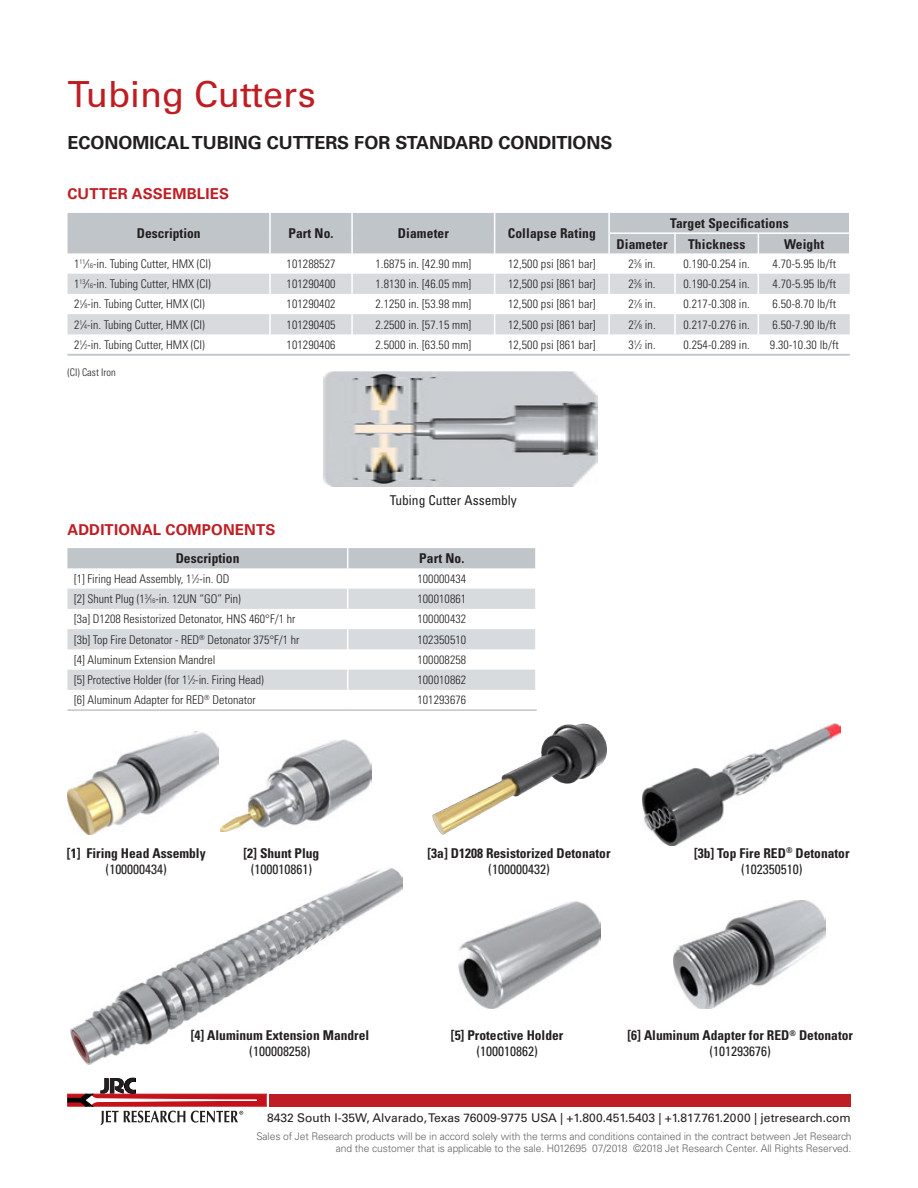
<style>
.page{position:relative;width:918px;height:1188px;background:#fff}
.page>*{position:absolute;margin:0;border:0;box-sizing:border-box;transform-origin:0 0}
.t1{font:36px "Univers LT Std";color:#be1e23}
.t2{font:700 18px "Univers LT Std";color:#231f20}
.t3{font:700 15px "Univers LT Std";letter-spacing:.01em;color:#be1e23}
.t4{font:700 condensed 13.5px/16.2px "Univers LT Std";color:#231f20;text-align:center}
.t5{font:condensed 13.5px "Univers LT Std";color:#231f20}
.t6{font:300 condensed 12px "Univers LT Std";color:#231f20}
.t7{font:12px "Univers LT Std";color:#231f20}
.t8{font:300 10.5px/12.6px "Univers LT Std";letter-spacing:-.01em;color:#636366;text-align:right}
.t9{font:300 condensed 10.5px "Univers LT Std";color:#231f20}
.s1{font-size:6.6px}
.s2{font-weight:400}
</style>
<div class="page">
<div style="left:269px;top:1094px;width:581px;height:12px;background:#be1e23"></div>
<svg style="left:68px;top:1078px;width:199px;height:47px"></svg>
<svg style="left:68px;top:213px;width:782px;height:122px"></svg>
<svg style="left:67px;top:548px;width:469px;height:142px"></svg>
<hr style="left:67px;top:709px;width:281px;height:2px;background:#c0c5c9">
<hr style="left:348px;top:709px;width:189px;height:2px;background:#c0c5c9">
<img style="left:323px;top:371px;width:274px;height:115px">
<img style="left:70px;top:868px;width:332px;height:196px">
<img style="left:68px;top:732px;width:151px;height:102px">
<img style="left:221px;top:739px;width:151px;height:92px">
<img style="left:643px;top:723px;width:198px;height:122px">
<img style="left:674px;top:900px;width:151px;height:109px">
<img style="left:458px;top:901px;width:142px;height:107px">
<hr style="left:68px;top:354px;width:782px;height:1px;background:#c0c5c9">
<img style="left:432px;top:723px;width:175px;height:112px">
<h1 class="t1" style="left:68px;top:73px;width:250px">Tubing Cutters</h1>
<h2 class="t2" style="left:68px;top:132px;width:547px">ECONOMICAL TUBING CUTTERS FOR STANDARD CONDITIONS</h2>
<p class="t3" style="left:68px;top:185px;width:163px">CUTTER ASSEMBLIES</p>
<p class="t4" style="left:137px;top:225px;width:65px">Description</p>
<p class="t4" style="left:288px;top:225px;width:47px">Part No.</p>
<p class="t4" style="left:398px;top:225px;width:53px">Diameter</p>
<p class="t4" style="left:508px;top:225px;width:90px">Collapse Rating</p>
<p class="t4" style="left:670px;top:215px;width:120px">Target Specifications</p>
<p class="t4" style="left:616px;top:236px;width:53px">Diameter</p>
<p class="t4" style="left:688px;top:236px;width:59px">Thickness</p>
<p class="t4" style="left:784px;top:236px;width:42px">Weight</p>
<p class="t6" style="left:74px;top:256px;width:138px">1<sup>11</sup>⁄<span class="s1">16</span>-in. Tubing Cutter, HMX (CI)</p>
<p class="t6" style="left:287px;top:256px;width:50px">101288527</p>
<p class="t6" style="left:376px;top:256px;width:97px">1.6875 in. [42.90 mm]</p>
<p class="t6" style="left:508px;top:256px;width:89px">12,500 psi [861 bar]</p>
<p class="t6" style="left:628px;top:256px;width:29px">2<sup>3</sup>⁄<span class="s1">8</span> in.</p>
<p class="t6" style="left:684px;top:256px;width:68px">0.190-0.254 in.</p>
<p class="t6" style="left:773px;top:256px;width:65px">4.70-5.95 lb/ft</p>
<p class="t6" style="left:74px;top:277px;width:138px">1<sup>13</sup>⁄<span class="s1">16</span>-in. Tubing Cutter, HMX (CI)</p>
<p class="t6" style="left:287px;top:277px;width:50px">101290400</p>
<p class="t6" style="left:376px;top:277px;width:97px">1.8130 in. [46.05 mm]</p>
<p class="t6" style="left:508px;top:277px;width:89px">12,500 psi [861 bar]</p>
<p class="t6" style="left:628px;top:277px;width:29px">2<sup>3</sup>⁄<span class="s1">8</span> in.</p>
<p class="t6" style="left:684px;top:277px;width:68px">0.190-0.254 in.</p>
<p class="t6" style="left:773px;top:277px;width:65px">4.70-5.95 lb/ft</p>
<p class="t6" style="left:74px;top:297px;width:132px">2<sup>1</sup>⁄<span class="s1">8</span>-in. Tubing Cutter, HMX (CI)</p>
<p class="t6" style="left:287px;top:297px;width:50px">101290402</p>
<p class="t6" style="left:376px;top:297px;width:97px">2.1250 in. [53.98 mm]</p>
<p class="t6" style="left:508px;top:297px;width:89px">12,500 psi [861 bar]</p>
<p class="t6" style="left:628px;top:297px;width:29px">2<sup>7</sup>⁄<span class="s1">8</span> in.</p>
<p class="t6" style="left:684px;top:297px;width:68px">0.217-0.308 in.</p>
<p class="t6" style="left:773px;top:297px;width:65px">6.50-8.70 lb/ft</p>
<p class="t6" style="left:74px;top:317px;width:132px">2<sup>1</sup>⁄<span class="s1">4</span>-in. Tubing Cutter, HMX (CI)</p>
<p class="t6" style="left:287px;top:317px;width:50px">101290405</p>
<p class="t6" style="left:376px;top:317px;width:97px">2.2500 in. [57.15 mm]</p>
<p class="t6" style="left:508px;top:317px;width:89px">12,500 psi [861 bar]</p>
<p class="t6" style="left:628px;top:317px;width:29px">2<sup>7</sup>⁄<span class="s1">8</span> in.</p>
<p class="t6" style="left:684px;top:317px;width:68px">0.217-0.276 in.</p>
<p class="t6" style="left:773px;top:317px;width:65px">6.50-7.90 lb/ft</p>
<p class="t6" style="left:74px;top:337px;width:132px">2<sup>1</sup>⁄<span class="s1">2</span>-in. Tubing Cutter, HMX (CI)</p>
<p class="t6" style="left:287px;top:337px;width:50px">101290406</p>
<p class="t6" style="left:376px;top:337px;width:97px">2.5000 in. [63.50 mm]</p>
<p class="t6" style="left:508px;top:337px;width:89px">12,500 psi [861 bar]</p>
<p class="t6" style="left:628px;top:337px;width:29px">3<sup>1</sup>⁄<span class="s1">2</span> in.</p>
<p class="t6" style="left:684px;top:337px;width:68px">0.254-0.289 in.</p>
<p class="t6" style="left:770px;top:337px;width:71px">9.30-10.30 lb/ft</p>
<p class="t9" style="left:68px;top:366px;width:50px">(CI) Cast Iron</p>
<p class="t5" style="left:390px;top:492px;width:129px">Tubing Cutter Assembly</p>
<p class="t3" style="left:67px;top:521px;width:209px">ADDITIONAL COMPONENTS</p>
<p class="t4" style="left:176px;top:550px;width:65px">Description</p>
<p class="t4" style="left:419px;top:550px;width:47px">Part No.</p>
<p class="t6" style="left:74px;top:571px;width:157px">[1] Firing Head Assembly, 1<sup>1</sup>⁄<span class="s1">2</span>-in. OD</p>
<p class="t6" style="left:417px;top:571px;width:50px">100000434</p>
<p class="t6" style="left:74px;top:592px;width:168px">[2] Shunt Plug (1<sup>3</sup>⁄<span class="s1">16</span>-in. 12UN “GO” Pin)</p>
<p class="t6" style="left:417px;top:592px;width:50px">100010861</p>
<p class="t6" style="left:74px;top:612px;width:223px">[3a] D1208 Resistorized Detonator, HNS 460°F/1 hr</p>
<p class="t6" style="left:417px;top:612px;width:50px">100000432</p>
<p class="t6" style="left:74px;top:632px;width:227px">[3b] Top Fire Detonator - RED<sup>®</sup> Detonator 375°F/1 hr</p>
<p class="t6" style="left:417px;top:632px;width:50px">102350510</p>
<p class="t6" style="left:74px;top:652px;width:143px">[4] Aluminum Extension Mandrel</p>
<p class="t6" style="left:417px;top:652px;width:50px">100008258</p>
<p class="t6" style="left:74px;top:673px;width:191px">[5] Protective Holder (for 1<sup>1</sup>⁄<span class="s1">2</span>-in. Firing Head)</p>
<p class="t6" style="left:417px;top:673px;width:50px">100010862</p>
<p class="t6" style="left:74px;top:693px;width:183px">[6] Aluminum Adapter for RED<sup>®</sup> Detonator</p>
<p class="t6" style="left:417px;top:693px;width:50px">101293676</p>
<p class="t4" style="left:67px;top:845px;width:140px">[1] Firing Head Assembly</p>
<p class="t5" style="left:106px;top:860px;width:63px">(100000434)</p>
<p class="t4" style="left:244px;top:845px;width:77px">[2] Shunt Plug</p>
<p class="t5" style="left:251px;top:860px;width:63px">(100010861)</p>
<p class="t4" style="left:428px;top:845px;width:184px">[3a] D1208 Resistorized Detonator</p>
<p class="t5" style="left:488px;top:860px;width:63px">(100000432)</p>
<p class="t4" style="left:694px;top:845px;width:157px">[3b] Top Fire RED<sup>®</sup> Detonator <span class="s2">(102350510)</span></p>
<p class="t4" style="left:191px;top:1027px;width:180px">[4] Aluminum Extension Mandrel</p>
<p class="t5" style="left:249px;top:1043px;width:63px">(100008258)</p>
<p class="t4" style="left:451px;top:1027px;width:114px">[5] Protective Holder</p>
<p class="t5" style="left:476px;top:1043px;width:63px">(100010862)</p>
<p class="t4" style="left:628px;top:1027px;width:227px">[6] Aluminum Adapter for RED<sup>®</sup> Detonator <span class="s2">(101293676)</span></p>
<p class="t7" style="left:267px;top:1110px;width:585px">8432 South I-35W, Alvarado, Texas 76009-9775 USA | +1.800.451.5403 | +1.817.761.2000 | jetresearch.com</p>
<p class="t8" style="left:256px;top:1130px;width:597px">Sales of Jet Research products will be in accord solely with the terms and conditions contained in the contract between Jet Research and the customer that is applicable to the sale. H012695 07/2018 ©2018 Jet Research Center. All Rights Reserved.</p>
</div>
